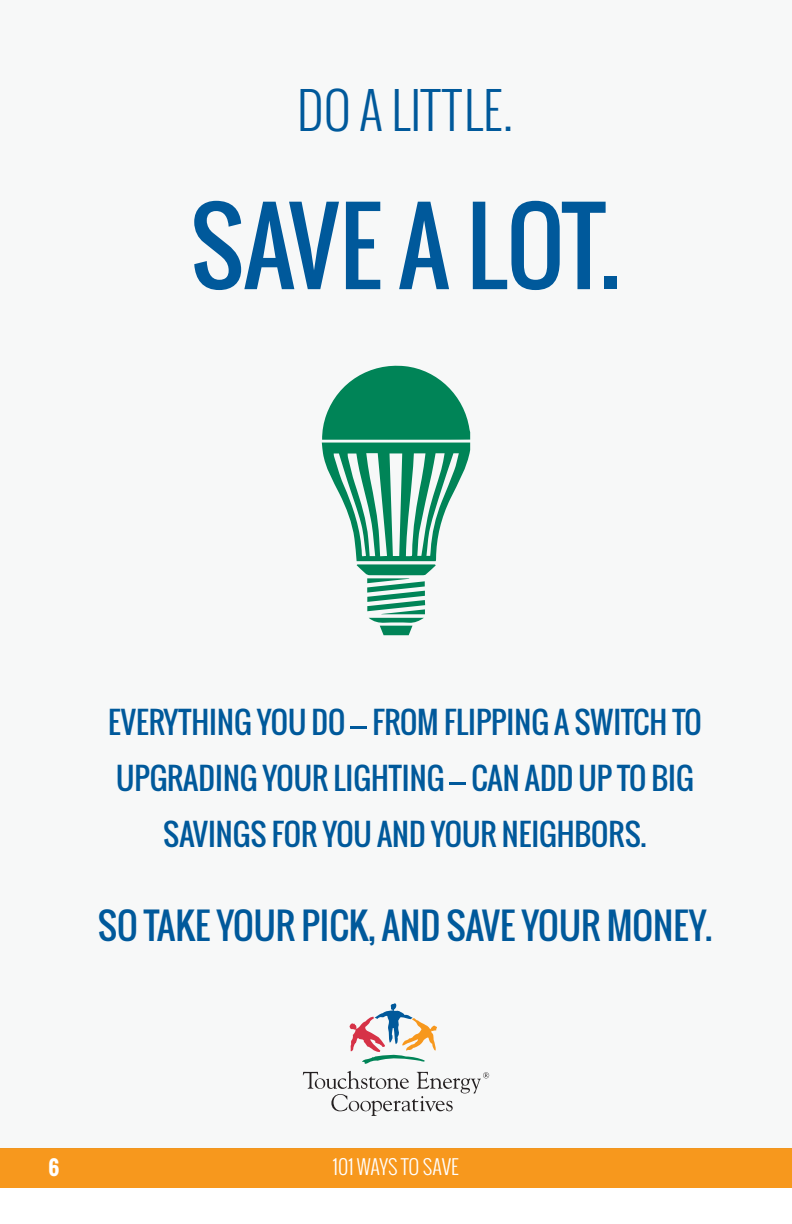
<style>
.page{position:relative;width:792px;height:1224px;background:#fff}
.page>*{position:absolute;margin:0;border:0;box-sizing:border-box;transform-origin:0 0}
.t1{font:100px "Oswald";color:#00599b}
.t2{font:300 50px "Oswald";color:#00599b}
.t3{font:36px "Oswald";color:#00599b}
.t4{font:30px/56px "Oswald";color:#00599b;text-align:center}
.t5{font:300 20px "Oswald";color:#fff}
.t6{font:700 20px "Oswald";color:#fff}
</style>
<div class="page">
<div style="left:0;top:1148px;width:792px;height:40px;background:#f7981d"></div>
<div style="left:0;top:0;width:792px;height:1148px;background:#f7f8f8"></div>
<svg style="left:303px;top:1003px;width:186px;height:113px"></svg>
<svg style="left:322px;top:365px;width:148px;height:270px"></svg>
<p class="t2" style="left:297px;top:76px;width:217px">DO A LITTLE.</p>
<p class="t1" style="left:190px;top:171px;width:431px">SAVE A LOT.</p>
<p class="t4" style="left:108px;top:694px;width:595px">EVERYTHING YOU DO - FROM FLIPPING A SWITCH TO<br>UPGRADING YOUR LIGHTING - CAN ADD UP TO BIG<br>SAVINGS FOR YOU AND YOUR NEIGHBORS.</p>
<p class="t3" style="left:98px;top:899px;width:616px">SO TAKE YOUR PICK, AND SAVE YOUR MONEY.</p>
<p class="t6" style="left:49px;top:1153px;width:12px">6</p>
<p class="t5" style="left:333px;top:1153px;width:128px">101 WAYS TO SAVE</p>
</div>
